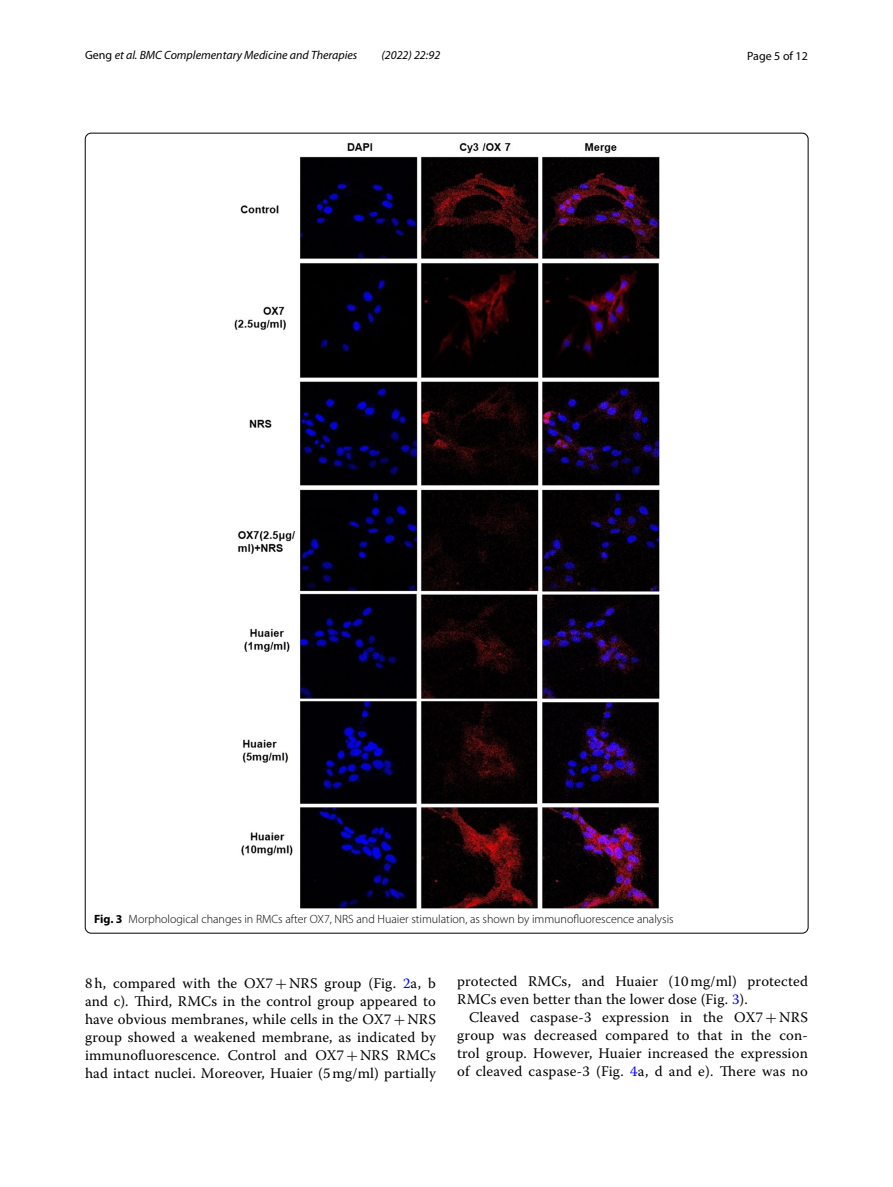
<style>
.page{position:relative;width:893px;height:1187px;background:#fff}
.page>*{position:absolute;margin:0;border:0;box-sizing:border-box;transform-origin:0 0}
.t1{font:14.7px/18px "Warnock Pro";letter-spacing:.01em;color:#000;text-align:justify}
.t2{font:300 12px "Myriad Pro";color:#000}
.t3{font:italic 12px "Myriad Pro";color:#000}
.t4{font:12px "Myriad Pro";color:#000}
.s1{font-style:normal}
.s2{font-weight:700}
.s3{font-family:"MTSY"}
.s4{color:#00f}
</style>
<div class="page">
<img style="left:234px;top:143px;width:425px;height:765px">
<p class="t3" style="left:85px;top:48px;width:274px"><span class="s1">Geng</span> et al. BMC Complementary Medicine and Therapies</p>
<p class="t3" style="left:381px;top:48px;width:60px">(2022) 22:92</p>
<p class="t4" style="left:747px;top:48px;width:62px">Page 5 of 12</p>
<p class="t2" style="left:94px;top:912px;width:581px"><span class="s2">Fig. 3</span> Morphological changes in RMCs after OX7, NRS and Huaier stimulation, as shown by immunofluorescence analysis</p>
<p class="t1" style="left:85px;top:974px;width:352px">8 h, compared with the OX7<span class="s3">+</span>NRS group (Fig. <span class="s4">2</span>a, b and c). Third, RMCs in the control group appeared to have obvious membranes, while cells in the OX7<span class="s3">+</span>NRS group showed a weakened membrane, as indicated by immunofluorescence. Control and OX7<span class="s3">+</span>NRS RMCs had intact nuclei. Moreover, Huaier (5 mg/ml) partially</p>
<p class="t1" style="left:457px;top:972px;width:352px">protected RMCs, and Huaier (10 mg/ml) protected<br>RMCs even better than the lower dose (Fig. <span class="s4">3</span>).</p>
<p class="t1" style="left:457px;top:1008px;width:352px;text-indent:12px">Cleaved caspase-3 expression in the OX7<span class="s3">+</span>NRS group was decreased compared to that in the con&shy;trol group. However, Huaier increased the expression of cleaved caspase-3 (Fig. <span class="s4">4</span>a, d and e). There was no</p>
</div>
